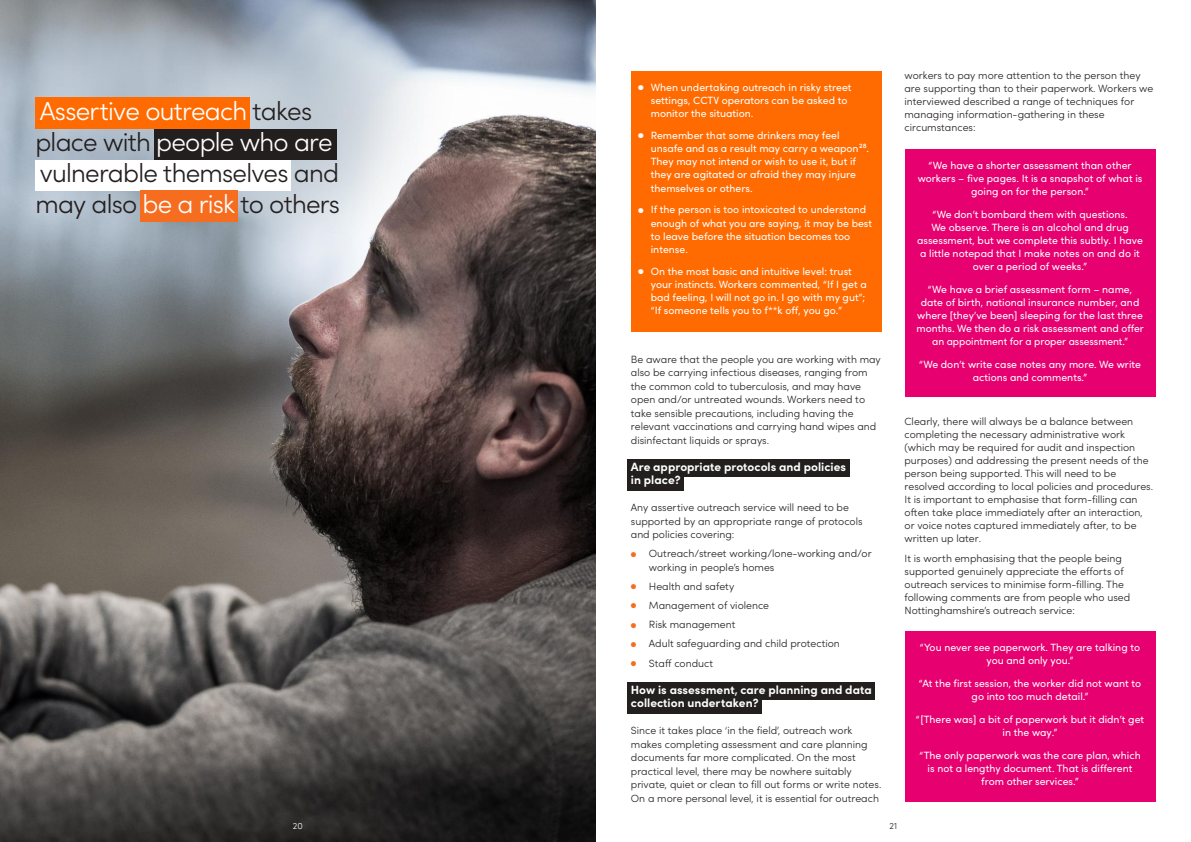
<style>
.page{position:relative;width:1191px;height:842px;background:#fff}
.page>*{position:absolute;margin:0;border:0;box-sizing:border-box;transform-origin:0 0}
.t1{font:300 26px/31px "Change";letter-spacing:-.03em;color:#241f1f}
.t2{font:700 12px/13.5px "Change";color:#fff}
.t3{font:300 10.5px/13.5px "Change";color:#241f1f}
.t4{font:10.5px/13px "Change";color:#fff;text-align:center}
.t5{font:300 9px "Change";color:#241f1f}
.t6{font:300 9px "Change";color:#fff}
.s1{color:#fff}
.s2{color:#f66d20}
</style>
<div class="page">
<img style="left:0;top:0;width:595px;height:842px">
<div style="left:35px;top:160px;width:256px;height:31px;background:#fff"></div>
<div style="left:35px;top:98px;width:214px;height:31px;background:#ff6b00"></div>
<div style="left:154px;top:129px;width:182px;height:31px;background:#241f1f"></div>
<div style="left:140px;top:191px;width:98px;height:31px;background:#f66d20"></div>
<div style="left:627px;top:682px;width:248px;height:17px;background:#241f1f"></div>
<div style="left:627px;top:696px;width:134px;height:17px;background:#241f1f"></div>
<div style="left:627px;top:459px;width:222px;height:17px;background:#241f1f"></div>
<div style="left:627px;top:473px;width:57px;height:17px;background:#241f1f"></div>
<div style="left:631px;top:71px;width:251px;height:261px;background:#ff6b00"></div>
<div style="left:904px;top:149px;width:251px;height:248px;background:#e70070"></div>
<div style="left:904px;top:632px;width:251px;height:170px;background:#e70070"></div>
<h1 class="t1" style="left:35px;top:94px;width:306px"><span class="s1">Assertive outreach</span> takes place with <span class="s1">people who are </span>vulnerable themselves and may also <span class="s1">be a risk</span> to others</h1>
<p class="t6" style="left:293px;top:819px;width:11px">20</p>
<p class="t4" style="left:651px;top:80px;width:202px;text-align:left;text-indent:-13px">● When undertaking outreach in risky street settings, CCTV operators can be asked to monitor the situation.</p>
<p class="t4" style="left:651px;top:128px;width:220px;text-align:left;text-indent:-13px">● Remember that some drinkers may feel unsafe and as a result may carry a weapon<sup>28</sup>.<br>They may not intend or wish to use it, but if they are agitated or afraid they may injure themselves or others.</p>
<p class="t4" style="left:651px;top:202px;width:223px;text-align:left;text-indent:-13px">● If the person is too intoxicated to understand enough of what you are saying, it may be best to leave before the situation becomes too intense.</p>
<p class="t4" style="left:651px;top:264px;width:217px;text-align:left;text-indent:-13px">● On the most basic and intuitive level: trust your instincts. Workers commented, “If I get a bad feeling, I will not go in. I go with my gut”; “If someone tells you to f**k off, you go.”</p>
<p class="t3" style="left:631px;top:352px;width:251px">Be aware that the people you are working with may also be carrying infectious diseases, ranging from the common cold to tuberculosis, and may have open and/or untreated wounds. Workers need to take sensible precautions, including having the relevant vaccinations and carrying hand wipes and disinfectant liquids or sprays.</p>
<p class="t2" style="left:631px;top:459px;width:217px">Are appropriate protocols and policies in place?</p>
<p class="t3" style="left:631px;top:500px;width:233px">Any assertive outreach service will need to be supported by an appropriate range of protocols and policies covering:</p>
<p class="t3" style="left:649px;top:546px;width:224px;text-indent:-18px"><span class="s2">●</span> Outreach/street working/lone-working and/or working in people’s homes</p>
<p class="t3" style="left:631px;top:579px;width:105px"><span class="s2">●</span> Health and safety</p>
<p class="t3" style="left:631px;top:598px;width:140px"><span class="s2">●</span> Management of violence</p>
<p class="t3" style="left:631px;top:617px;width:106px"><span class="s2">●</span> Risk management</p>
<p class="t3" style="left:631px;top:636px;width:210px"><span class="s2">●</span> Adult safeguarding and child protection</p>
<p class="t3" style="left:631px;top:656px;width:84px"><span class="s2">●</span> Staff conduct</p>
<p class="t2" style="left:631px;top:682px;width:242px">How is assessment, care planning and data collection undertaken?</p>
<p class="t3" style="left:631px;top:723px;width:252px">Since it takes place ‘in the field’, outreach work makes completing assessment and care planning documents far more complicated. On the most practical level, there may be nowhere suitably private, quiet or clean to fill out forms or write notes.<br>On a more personal level, it is essential for outreach</p>
<p class="t3" style="left:904px;top:68px;width:250px;line-height:13.1px">workers to pay more attention to the person they are supporting than to their paperwork. Workers we interviewed described a range of techniques for managing information-gathering in these circumstances:</p>
<p class="t4" style="left:917px;top:158px;width:226px">“We have a shorter assessment than other workers – five pages. It is a snapshot of what is going on for the person.”</p>
<p class="t4" style="left:917px;top:207px;width:227px">“We don’t bombard them with questions.<br>We observe. There is an alcohol and drug assessment, but we complete this subtly. I have a little notepad that I make notes on and do it over a period of weeks.”</p>
<p class="t4" style="left:916px;top:282px;width:229px">“We have a brief assessment form – name, date of birth, national insurance number, and where [they’ve been] sleeping for the last three months. We then do a risk assessment and offer an appointment for a proper assessment.”</p>
<p class="t4" style="left:919px;top:357px;width:223px">“We don’t write case notes any more. We write actions and comments.”</p>
<p class="t3" style="left:904px;top:414px;width:250px;line-height:13px">Clearly, there will always be a balance between completing the necessary administrative work (which may be required for audit and inspection purposes) and addressing the present needs of the person being supported. This will need to be resolved according to local policies and procedures.<br>It is important to emphasise that form-filling can often take place immediately after an interaction, or voice notes captured immediately after, to be written up later.</p>
<p class="t3" style="left:904px;top:551px;width:227px;line-height:13px">It is worth emphasising that the people being supported genuinely appreciate the efforts of outreach services to minimise form-filling. The following comments are from people who used Nottinghamshire’s outreach service:</p>
<p class="t4" style="left:920px;top:641px;width:222px">“You never see paperwork. They are talking to you and only you.”</p>
<p class="t4" style="left:919px;top:677px;width:224px">“At the first session, the worker did not want to go into too much detail.”</p>
<p class="t4" style="left:916px;top:712px;width:230px">“[There was] a bit of paperwork but it didn’t get in the way.”</p>
<p class="t4" style="left:919px;top:748px;width:223px">“The only paperwork was the care plan, which is not a lengthy document. That is different from other services.”</p>
<p class="t5" style="left:889px;top:819px;width:9px">21</p>
</div>
